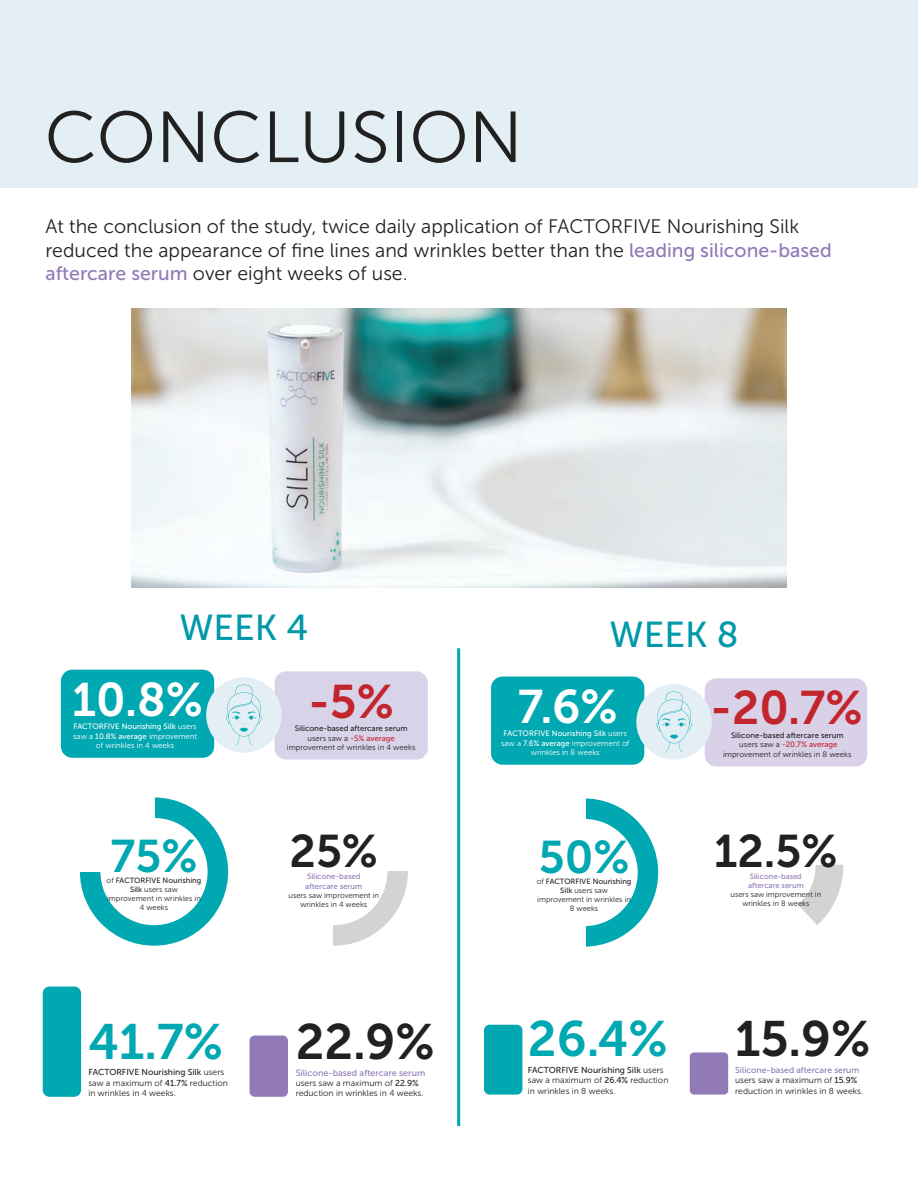
<style>
.page{position:relative;width:918px;height:1188px;background:#fff}
.page>*{position:absolute;margin:0;border:0;box-sizing:border-box;transform-origin:0 0}
.t1{font:72px "Museo Sans 300";color:#212121}
.t2{font:49.5px "Museo Sans 700";color:#00a8b1}
.t3{font:49.5px "Museo Sans 700";color:#212121}
.t4{font:46.95px "Museo Sans 700";color:#fff}
.t5{font:46.95px "Museo Sans 700";color:#c3252d}
.t6{font:45.6px "Museo Sans 700";color:#212121}
.t7{font:45.6px "Museo Sans 700";color:#00a8b1}
.t8{font:36px "Museo Sans 500";color:#0099a9}
.t9{font:19.5px/23.4px "Museo Sans 300";color:#212121}
.t10{font:9px "Museo Sans 500";color:#917ab7}
.t11{font:8.55px/10.4px "Museo Sans 300";color:#212121}
.t12{font:8.55px "Museo Sans 500";color:#212121}
.t13{font:8.55px "Museo Sans 500";color:#917ab7}
.t14{font:7.8px/9.4px "Museo Sans 300";color:#fff;text-align:center}
.t15{font:7.8px/9.4px "Museo Sans 500";color:#212121;text-align:center}
.t16{font:7.8px "Museo Sans 500";color:#fff}
.t17{font:7.8px "Museo Sans 300";color:#212121}
.t18{font:7.8px/9.4px "Museo Sans 500";color:#917ab7}
.t19{font:7.8px "Museo Sans 500";color:#c3252d}
.t20{font:7.65px/9.1px "Museo Sans 300";color:#212121;text-align:center}
.t21{font:7.65px "Museo Sans 500";color:#212121}
.t22{font:7.65px/9.1px "Museo Sans 500";color:#917ab7}
.s1{font-family:"Museo Sans 500";color:#917ab7}
.s2{font-family:"Museo Sans 300"}
.s3{font-family:"Museo Sans 500"}
.s4{font-family:"Museo Sans 300";color:#212121}
.s5{color:#c3252d}
</style>
<div class="page">
<img style="left:131px;top:309px;width:656px;height:279px">
<div style="left:0;top:0;width:918px;height:188px;background:#e4eff5"></div>
<div style="left:61px;top:670px;width:153px;height:88px;background:#00a8b1;border-radius:11px"></div>
<div style="left:275px;top:671px;width:153px;height:89px;background:#d9d3e9;border-radius:11px"></div>
<div style="left:206px;top:677px;width:76px;height:76px;background:#e4eff5;border-radius:50%"></div>
<svg style="left:226px;top:685px;width:36px;height:60px"></svg>
<div style="left:491px;top:677px;width:153px;height:88px;background:#00a8b1;border-radius:11px"></div>
<div style="left:705px;top:678px;width:162px;height:88px;background:#d8d1e8;border-radius:11px"></div>
<div style="left:636px;top:684px;width:76px;height:76px;background:#e4eff5;border-radius:50%"></div>
<svg style="left:656px;top:692px;width:36px;height:60px"></svg>
<div style="left:43px;top:987px;width:38px;height:110px;background:#00a8b1;border-radius:7px"></div>
<div style="left:250px;top:1036px;width:38px;height:61px;background:#917ab7;border-radius:5px"></div>
<div style="left:484px;top:1025px;width:38px;height:70px;background:#00a8b1;border-radius:6px"></div>
<div style="left:690px;top:1052px;width:38px;height:43px;background:#917ab7;border-radius:4px"></div>
<div style="left:80px;top:798px;width:148px;height:148px;background:#00a8b1;border-radius:50%"></div>
<div style="left:80px;top:798px;width:74px;height:74px;background:#fff"></div>
<div style="left:100px;top:818px;width:108px;height:107px;background:#fff;border-radius:50%"></div>
<svg style="left:334px;top:872px;width:74px;height:74px"></svg>
<div style="left:280px;top:818px;width:107px;height:107px;background:#fff;border-radius:50%"></div>
<div style="left:510px;top:798px;width:148px;height:149px;background:#00a8b1;border-radius:50%"></div>
<div style="left:510px;top:798px;width:75px;height:149px;background:#fff"></div>
<div style="left:531px;top:819px;width:107px;height:107px;background:#fff;border-radius:50%"></div>
<svg style="left:799px;top:865px;width:44px;height:60px"></svg>
<div style="left:708px;top:812px;width:108px;height:107px;background:#fff;border-radius:50%"></div>
<hr style="left:457px;top:648px;width:3px;height:478px;background:#00a8b1">
<h1 class="t1" style="left:45px;top:98px;width:480px">CONCLUSION</h1>
<h3 class="t9" style="left:45px;top:215px;width:788px">At the conclusion of the study, twice daily application of FACTORFIVE Nourishing Silk reduced the appearance of fine lines and wrinkles better than the <span class="s1">leading silicone-based aftercare serum</span> over eight weeks of use.</h3>
<h3 class="t8" style="left:179px;top:608px;width:130px">WEEK 4</h3>
<h3 class="t8" style="left:610px;top:615px;width:130px">WEEK 8</h3>
<h3 class="t4" style="left:72px;top:673px;width:132px">10.8%</h3>
<p class="t16" style="left:73px;top:722px;width:125px">FACTORFIVE Nourishing Silk <span class="s2">users</span></p>
<p class="t14" style="left:73px;top:731px;width:125px">saw a <span class="s3">10.8% average</span> improvement of wrinkles in 4 weeks</p>
<h3 class="t7" style="left:111px;top:831px;width:88px">75%</h3>
<p class="t20" style="left:107px;top:885px;width:95px"><span class="s3">Silk</span> users saw improvement in wrinkles in<br>4 weeks</p>
<p class="t21" style="left:107px;top:876px;width:96px"><span class="s2">of</span> FACTORFIVE Nourishing</p>
<h2 class="t2" style="left:88px;top:1014px;width:136px">41.7%</h2>
<p class="t12" style="left:88px;top:1068px;width:137px">FACTORFIVE Nourishing Silk <span class="s2">users</span></p>
<p class="t11" style="left:88px;top:1078px;width:141px">saw a maximum of <span class="s3">41.7%</span> reduction in wrinkles in 4 weeks.</p>
<h3 class="t5" style="left:309px;top:675px;width:87px">-5%</h3>
<p class="t19" style="left:308px;top:734px;width:89px"><span class="s4">users saw a</span> -5% average</p>
<p class="t17" style="left:287px;top:743px;width:130px">improvement of wrinkles in 4 weeks</p>
<p class="t15" style="left:295px;top:724px;width:114px">Silicone-based aftercare serum</p>
<h3 class="t6" style="left:290px;top:826px;width:90px">25%</h3>
<p class="t18" style="left:305px;top:872px;width:59px">Silicone-based aftercare serum</p>
<p class="t20" style="left:289px;top:891px;width:92px">users saw improvement in wrinkles in 4 weeks</p>
<h2 class="t3" style="left:296px;top:1014px;width:141px">22.9%</h2>
<p class="t10" style="left:296px;top:1067px;width:131px">Silicone-based aftercare serum</p>
<p class="t11" style="left:296px;top:1078px;width:129px">users saw a maximum of <span class="s3">22.9% </span>reduction in wrinkles in 4 weeks.</p>
<h3 class="t4" style="left:518px;top:680px;width:101px">7.6%</h3>
<p class="t14" style="left:501px;top:738px;width:130px">saw a <span class="s3">7.6% average</span> improvement of wrinkles in 8 weeks</p>
<p class="t16" style="left:504px;top:729px;width:125px">FACTORFIVE Nourishing Silk <span class="s2">users</span></p>
<h3 class="t7" style="left:539px;top:832px;width:92px">50%</h3>
<p class="t20" style="left:537px;top:886px;width:95px"><span class="s3">Silk</span> users saw improvement in wrinkles in<br>8 weeks</p>
<p class="t21" style="left:537px;top:877px;width:96px"><span class="s2">of</span> FACTORFIVE Nourishing</p>
<h2 class="t2" style="left:528px;top:1012px;width:141px">26.4%</h2>
<p class="t12" style="left:528px;top:1065px;width:137px">FACTORFIVE Nourishing Silk <span class="s2">users</span></p>
<p class="t11" style="left:528px;top:1075px;width:142px">saw a maximum of <span class="s3">26.4%</span> reduction in wrinkles in 8 weeks.</p>
<h3 class="t5" style="left:711px;top:682px;width:154px">-20.7%</h3>
<p class="t15" style="left:731px;top:731px;width:114px">Silicone-based aftercare serum <span class="s2">users saw a</span> <span class="s5">-20.7% average</span></p>
<p class="t17" style="left:723px;top:750px;width:130px">improvement of wrinkles in 8 weeks</p>
<h3 class="t6" style="left:714px;top:826px;width:125px">12.5%</h3>
<p class="t22" style="left:748px;top:872px;width:57px">Silicone-based aftercare serum</p>
<p class="t20" style="left:731px;top:890px;width:92px">users saw improvement in wrinkles in 8 weeks</p>
<h2 class="t3" style="left:735px;top:1012px;width:137px">15.9%</h2>
<p class="t13" style="left:735px;top:1065px;width:126px">Silicone-based aftercare serum</p>
<p class="t11" style="left:735px;top:1075px;width:129px">users saw a maximum of <span class="s3">15.9% </span>reduction in wrinkles in 8 weeks.</p>
</div>
